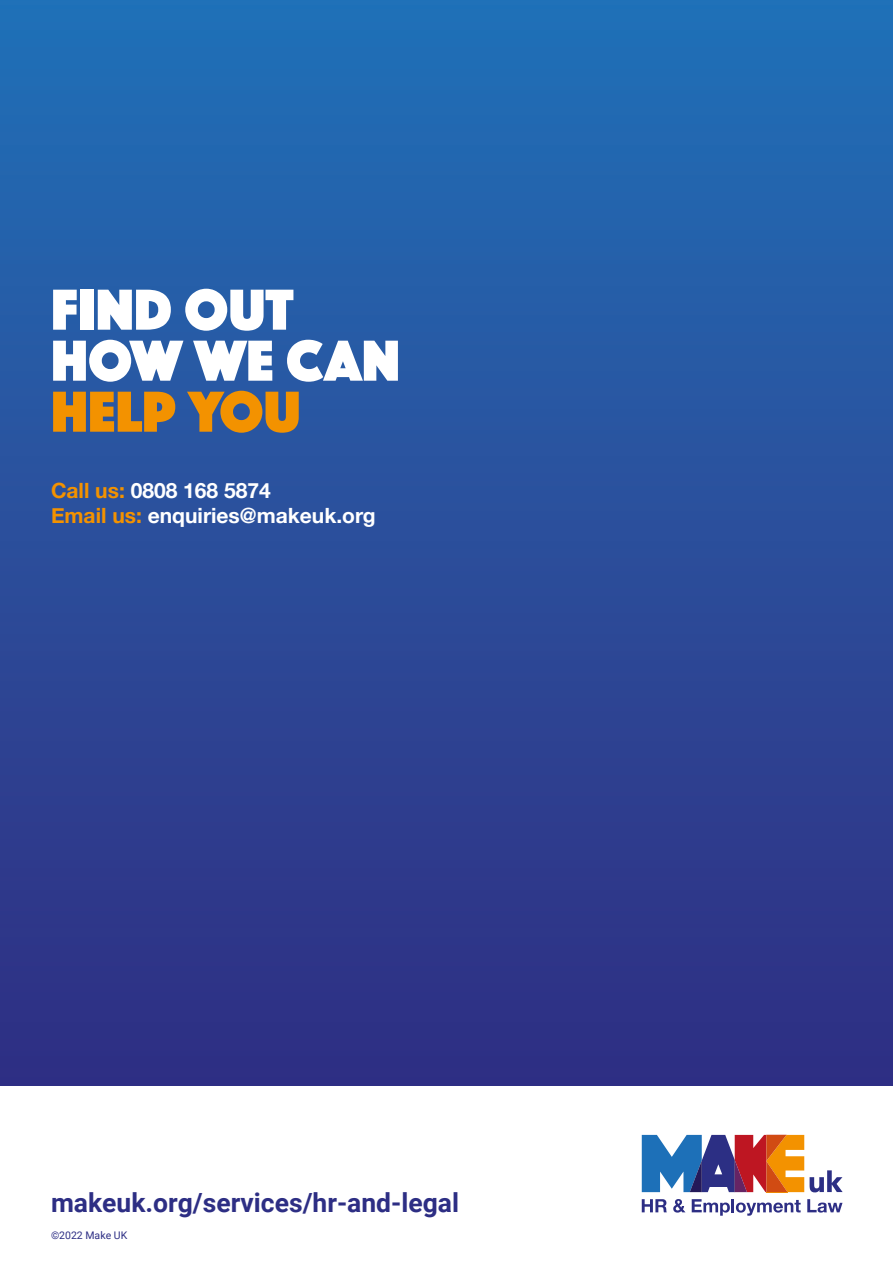
<style>
.page{position:relative;width:893px;height:1263px;background:#fff}
.page>*{position:absolute;margin:0;border:0;box-sizing:border-box;transform-origin:0 0}
.t1{font:60px/51px "Phosphate Solid";color:#fff}
.t2{font:60px "Phosphate Solid";color:#f39200}
.t3{font:700 26.4px "Roboto";color:#2d2e84}
.t4{font:700 21px/25.5px "Helvetica Neue";color:#fff}
.t5{font:10.5px "Roboto";color:#2d2e84}
.s1{color:#f39200}
</style>
<div class="page">
<div style="left:0;top:0;width:893px;height:1085px;background:linear-gradient(to bottom,#2170b7,#312d81)"></div>
<svg style="left:810px;top:1170px;width:33px;height:22px"></svg>
<svg style="left:642px;top:1135px;width:162px;height:57px;background:#866d7c"></svg>
<svg style="left:642px;top:1199px;width:25px;height:13px"></svg>
<svg style="left:673px;top:1199px;width:12px;height:13px"></svg>
<svg style="left:692px;top:1199px;width:109px;height:17px"></svg>
<svg style="left:807px;top:1199px;width:35px;height:13px"></svg>
<h1 class="t1" style="left:51px;top:281px;width:350px">FIND OUT<br>HOW WE CAN</h1>
<h1 class="t2" style="left:51px;top:369px;width:251px">HELP YOU</h1>
<p class="t4" style="left:51px;top:478px;width:326px"><span class="s1">Call us:</span> 0808 168 5874<br><span class="s1">Email us:</span> enquiries@makeuk.org</p>
<p class="t3" style="left:51px;top:1184px;width:410px">makeuk.org/services/hr-and-legal</p>
<p class="t5" style="left:51px;top:1228px;width:78px">©2022 Make UK</p>
</div>
